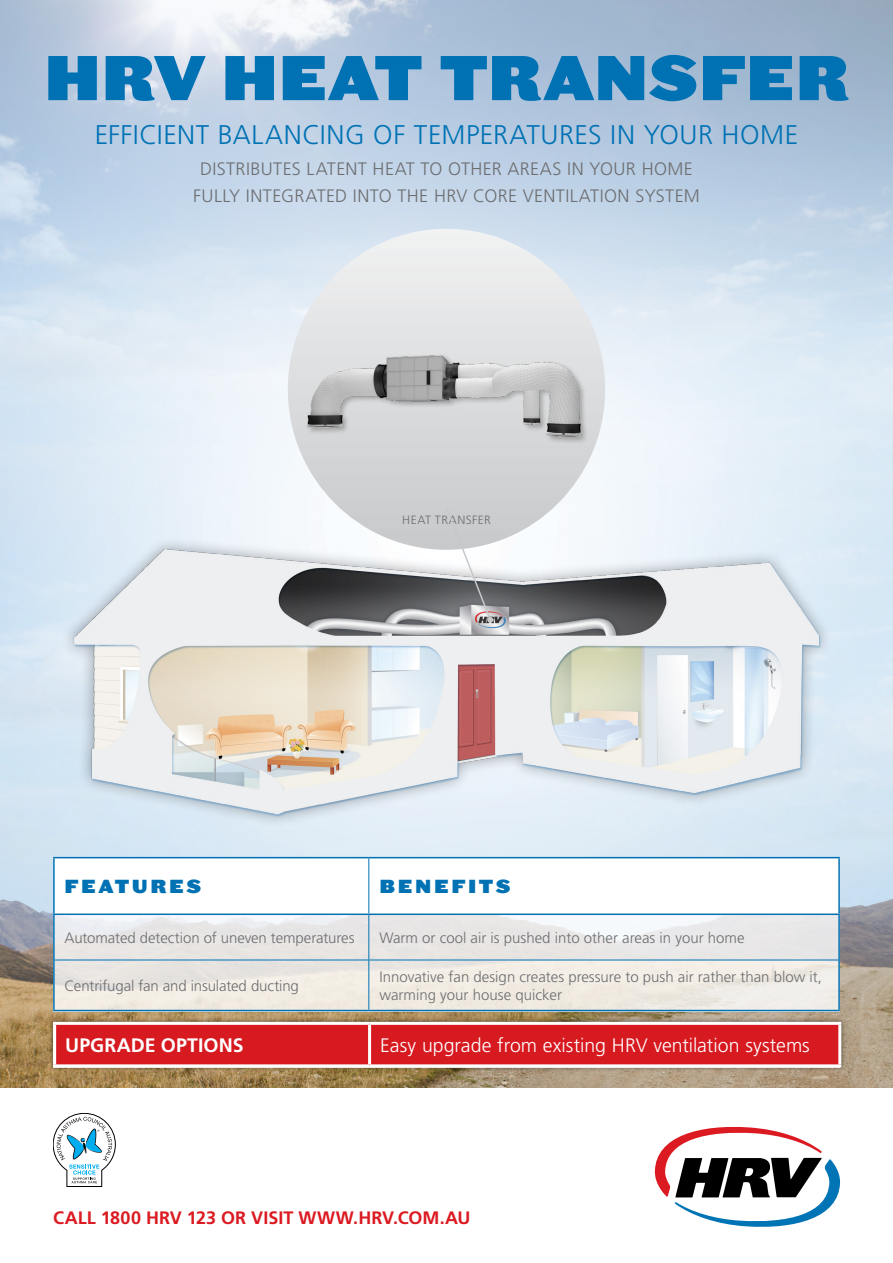
<style>
.page{position:relative;width:893px;height:1263px;background:#fff}
.page>*{position:absolute;margin:0;border:0;box-sizing:border-box;transform-origin:0 0}
.t1{font:60px "Leviathan HTF Black";color:#0072b4}
.t2{font:300 27px "Frutiger";letter-spacing:.02em;color:#0072b4}
.t3{font:300 19.5px "Frutiger";color:#fff}
.t4{font:700 19.5px "Frutiger";color:#fff}
.t5{font:300 18px/27px "Frutiger";letter-spacing:.025em;color:#6d6e71;text-align:center}
.t6{font:700 18px "Frutiger";color:#db1a21}
.t7{font:18px "Leviathan HTF Black";letter-spacing:.15em;color:#0072b4}
.t8{font:300 15px/18px "Frutiger";color:#6d6e71}
.t9{font:300 12px "Frutiger";letter-spacing:.04em;color:#6d6e71}
</style>
<div class="page">
<img style="left:0;top:0;width:893px;height:1087px">
<svg style="left:655px;top:1127px;width:185px;height:100px"></svg>
<svg style="left:55px;top:915px;width:783px;height:95px;background:#eae8e5"></svg>
<svg style="left:55px;top:858px;width:783px;height:55px"></svg>
<hr style="left:55px;top:960px;width:313px;height:1px;background:#0072b4">
<hr style="left:369px;top:960px;width:469px;height:1px;background:#0072b4">
<hr style="left:368px;top:858px;width:1px;height:55px;background:#0072b4">
<hr style="left:368px;top:915px;width:1px;height:45px;background:#0072b4">
<hr style="left:368px;top:960px;width:1px;height:50px;background:#0072b4">
<hr style="left:53px;top:915px;width:2px;height:45px;background:#0072b4">
<hr style="left:838px;top:915px;width:2px;height:45px;background:#0072b4">
<hr style="left:53px;top:960px;width:2px;height:50px;background:#0072b4">
<hr style="left:838px;top:960px;width:2px;height:50px;background:#0072b4">
<hr style="left:53px;top:1010px;width:316px;height:1px;background:#0072b4">
<hr style="left:369px;top:1010px;width:471px;height:1px;background:#0072b4">
<hr style="left:53px;top:857px;width:316px;height:1px;background:#0072b4">
<hr style="left:53px;top:858px;width:2px;height:55px;background:#0072b4">
<hr style="left:369px;top:857px;width:471px;height:1px;background:#0072b4">
<hr style="left:838px;top:858px;width:2px;height:55px;background:#0072b4">
<hr style="left:53px;top:913px;width:316px;height:2px;background:#0072b4">
<hr style="left:369px;top:913px;width:471px;height:2px;background:#0072b4">
<img style="left:52px;top:489px;width:789px;height:368px">
<svg style="left:288px;top:229px;width:317px;height:321px"></svg>
<div style="left:306px;top:353px;width:284px;height:92px;background:#000;opacity:.25"></div>
<img style="left:306px;top:355px;width:280px;height:82px">
<svg style="left:445px;top:505px;width:48px;height:118px"></svg>
<div style="left:48px;top:1017px;width:798px;height:55px;background:#000;opacity:.5"></div>
<div style="left:56px;top:1025px;width:782px;height:39px;background:#d71920"></div>
<hr style="left:53px;top:1022px;width:317px;height:3px;background:#fff">
<hr style="left:53px;top:1025px;width:3px;height:39px;background:#fff">
<hr style="left:370px;top:1022px;width:471px;height:3px;background:#fff">
<hr style="left:838px;top:1025px;width:3px;height:39px;background:#fff">
<hr style="left:53px;top:1064px;width:317px;height:3px;background:#fff">
<hr style="left:370px;top:1064px;width:471px;height:3px;background:#fff">
<hr style="left:368px;top:1025px;width:3px;height:39px;background:#fff">
<svg style="left:53px;top:1113px;width:62px;height:73px"></svg>
<h1 class="t1" style="left:44px;top:39px;width:282px">HRV HEAT</h1>
<h1 class="t1" style="left:439px;top:39px;width:52px">TRANSFER</h1>
<h2 class="t2" style="left:95px;top:119px;width:50px">Efficie</h2>
<h2 class="t2" style="left:177px;top:119px;width:619px">nt balanci ng of temperatures i n your home</h2>
<p class="t5" style="left:193px;top:156px;width:508px">distri butes latent heat to other areas i n your home<br>Fully integrated into the HRV core ventilation system</p>
<p class="t9" style="left:402px;top:513px;width:90px">heat transfer</p>
<p class="t7" style="left:65px;top:874px;width:138px">FEATURES</p>
<p class="t7" style="left:379px;top:874px;width:133px">BENEFITS</p>
<p class="t8" style="left:65px;top:929px;width:292px">Automated detection of uneven temperatures</p>
<p class="t8" style="left:379px;top:929px;width:367px">Warm or cool air is pushed into other areas in your home</p>
<p class="t8" style="left:65px;top:977px;width:236px">Centrifugal fan and insulated ducting</p>
<p class="t8" style="left:379px;top:968px;width:444px">Innovative fan design creates pressure to push air rather than blow it, warming your house quicker</p>
<h3 class="t4" style="left:65px;top:1034px;width:180px">UPGRADE OPTIONS</h3>
<h3 class="t3" style="left:380px;top:1034px;width:431px">Easy upgrade from existing HRV ventilation systems</h3>
<p class="t6" style="left:53px;top:1207px;width:318px">CALL 1800 HRV 123 OR VISIT WWW.HRV</p>
<p class="t6" style="left:393px;top:1207px;width:79px">.COM.AU</p>
</div>
